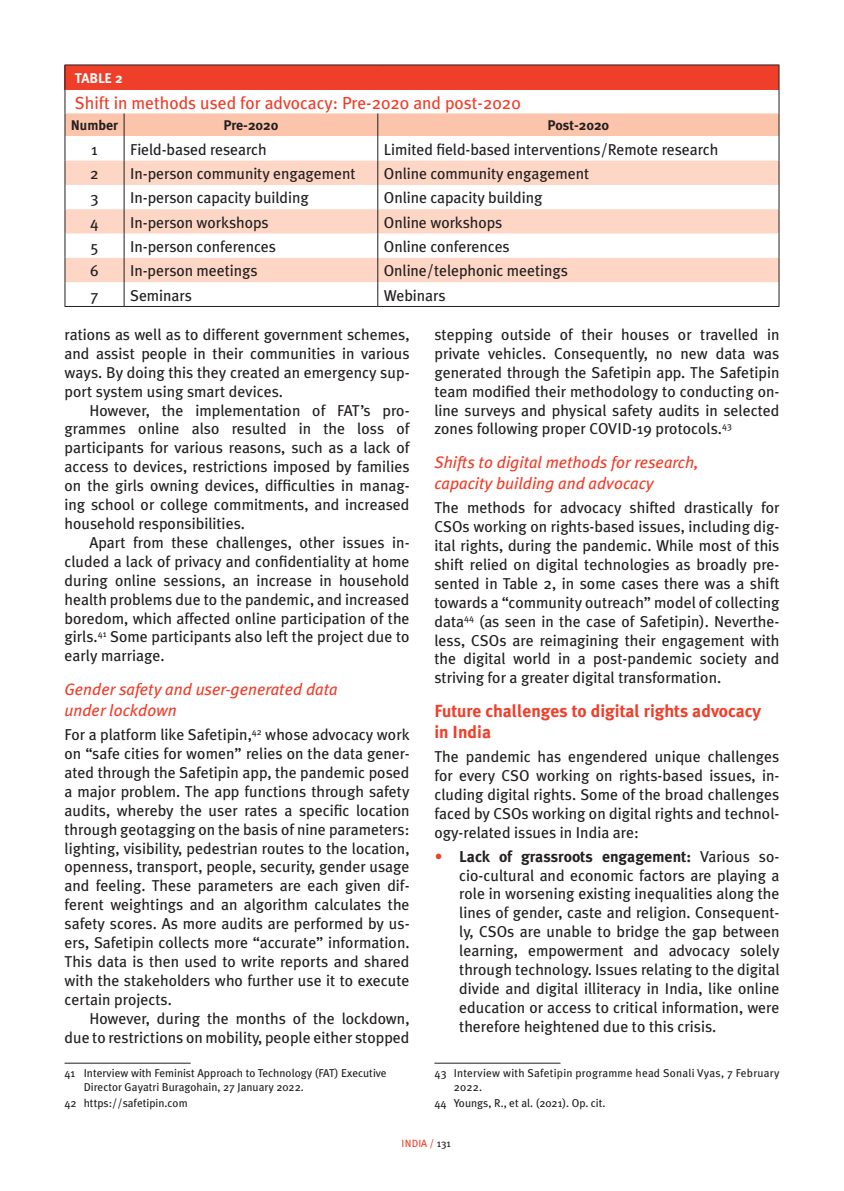
<style>
.page{position:relative;width:844px;height:1191px;background:#fff}
.page>*{position:absolute;margin:0;border:0;box-sizing:border-box;transform-origin:0 0}
.t1{font:17.5px "Meta Plus";color:#ef3e29}
.t2{font:700 17.5px/21px "Meta Plus";color:#ef3e29}
.t3{font:italic 16.62px/21px "Meta Plus";color:#ef3e29}
.t4{font:15.75px/18.9px "Meta Plus";color:#231f20;text-align:justify}
.t5{font:700 14px "Meta Plus";color:#231f20}
.t6{font:700 14px "Meta Plus";letter-spacing:-.01em;color:#fff}
.t7{font:11.38px/13.7px "Meta Plus";color:#231f20}
.t8{font:11.38px/13.7px "Meta Plus";letter-spacing:.02em;color:#231f20}
.t9{font:10.5px "Meta Plus";color:#ef3e29}
.s1{color:#ef3e29}
.s2{font-weight:700}
.s3{color:#231f20}
</style>
<div class="page">
<hr style="left:64px;top:1062px;width:126px;height:1px;background:#231f20">
<hr style="left:434px;top:1062px;width:126px;height:1px;background:#231f20">
<hr style="left:64px;top:64px;width:60px;height:1px;background:#231f20">
<hr style="left:124px;top:64px;width:253px;height:1px;background:#231f20">
<hr style="left:377px;top:64px;width:402px;height:1px;background:#231f20">
<hr style="left:64px;top:306px;width:60px;height:1px;background:#231f20">
<hr style="left:124px;top:306px;width:253px;height:1px;background:#231f20">
<hr style="left:377px;top:306px;width:402px;height:1px;background:#231f20">
<svg style="left:64px;top:65px;width:715px;height:241px"></svg>
<p class="t6" style="left:75px;top:70px;width:49px">TABLE 2</p>
<p class="t1" style="left:75px;top:92px;width:447px">Shift in methods used for advocacy: Pre-2020 and post-2020</p>
<p class="t5" style="left:71px;top:117px;width:49px">Number</p>
<p class="t5" style="left:223px;top:117px;width:57px">Pre-2020</p>
<p class="t5" style="left:547px;top:117px;width:63px">Post-2020</p>
<p class="t4" style="left:91px;top:139px;width:8px">1</p>
<p class="t4" style="left:130px;top:139px;width:138px">Field-based research</p>
<p class="t4" style="left:384px;top:139px;width:336px">Limited field-based interventions/Remote research</p>
<p class="t4" style="left:90px;top:164px;width:10px">2</p>
<p class="t4" style="left:130px;top:164px;width:227px">In-person community engagement</p>
<p class="t4" style="left:384px;top:164px;width:207px">Online community engagement</p>
<p class="t4" style="left:90px;top:188px;width:10px">3</p>
<p class="t4" style="left:130px;top:188px;width:180px">In-person capacity building</p>
<p class="t4" style="left:384px;top:188px;width:160px">Online capacity building</p>
<p class="t4" style="left:90px;top:212px;width:10px">4</p>
<p class="t4" style="left:130px;top:212px;width:140px">In-person workshops</p>
<p class="t4" style="left:384px;top:212px;width:120px">Online workshops</p>
<p class="t4" style="left:90px;top:237px;width:10px">5</p>
<p class="t4" style="left:130px;top:237px;width:147px">In-person conferences</p>
<p class="t4" style="left:384px;top:237px;width:127px">Online conferences</p>
<p class="t4" style="left:90px;top:261px;width:10px">6</p>
<p class="t4" style="left:130px;top:261px;width:129px">In-person meetings</p>
<p class="t4" style="left:384px;top:261px;width:185px">Online/telephonic meetings</p>
<p class="t4" style="left:90px;top:285px;width:10px">7</p>
<p class="t4" style="left:130px;top:285px;width:63px">Seminars</p>
<p class="t4" style="left:384px;top:285px;width:63px">Webinars</p>
<p class="t4" style="left:64px;top:325px;width:346px">rations as well as to different government schemes, and assist people in their communities in various ways. By doing this they created an emergency sup&shy;port system using smart devices.</p>
<p class="t4" style="left:64px;top:400px;width:346px;text-indent:25px">However, the implementation of FAT’s pro&shy;grammes online also resulted in the loss of participants for various reasons, such as a lack of access to devices, restrictions imposed by families on the girls owning devices, difficulties in manag&shy;ing school or college commitments, and increased household responsibilities.</p>
<p class="t4" style="left:64px;top:533px;width:346px;text-indent:25px">Apart from these challenges, other issues in&shy;cluded a lack of privacy and confidentiality at home during online sessions, an increase in household health problems due to the pandemic, and increased boredom, which affected online participation of the girls.<sup>41</sup> Some participants also left the project due to early marriage.</p>
<p class="t3" style="left:64px;top:679px;width:274px">Gender safety and user-generated data under lockdown</p>
<p class="t4" style="left:64px;top:725px;width:346px">For a platform like Safetipin,<sup>42</sup> whose advocacy work on “safe cities for women” relies on the data gener&shy;ated through the Safetipin app, the pandemic posed a major problem. The app functions through safety audits, whereby the user rates a specific location through geotagging on the basis of nine parameters: lighting, visibility, pedestrian routes to the location, openness, transport, people, security, gender usage and feeling. These parameters are each given dif&shy;ferent weightings and an algorithm calculates the safety scores. As more audits are performed by us&shy;ers, Safetipin collects more “accurate” information.<br>This data is then used to write reports and shared with the stakeholders who further use it to execute certain projects.</p>
<p class="t4" style="left:64px;top:1008px;width:346px;text-align:right">However, during the months of the lockdown, due to restrictions on mobility, people either stopped</p>
<p class="t7" style="left:84px;top:1066px;width:304px;text-indent:-19px">41 Interview with Feminist Approach to Technology (FAT) Executive<br>Director Gayatri Buragohain, 27 January 2022.</p>
<p class="t7" style="left:64px;top:1095px;width:125px">42 https://safetipin.com</p>
<p class="t4" style="left:434px;top:325px;width:346px">stepping outside of their houses or travelled in private vehicles. Consequently, no new data was generated through the Safetipin app. The Safetipin team modified their methodology to conducting on&shy;line surveys and physical safety audits in selected zones following proper COVID-19 protocols.<sup>43</sup></p>
<p class="t3" style="left:434px;top:452px;width:265px">Shifts to digital methods for research, capacity building and advocacy</p>
<p class="t4" style="left:434px;top:498px;width:346px">The methods for advocacy shifted drastically for CSOs working on rights-based issues, including dig&shy;ital rights, during the pandemic. While most of this shift relied on digital technologies as broadly pre&shy;sented in Table 2, in some cases there was a shift towards a “community outreach” model of collecting data<sup>44</sup> (as seen in the case of Safetipin). Neverthe&shy;less, CSOs are reimagining their engagement with the digital world in a post-pandemic society and striving for a greater digital transformation.</p>
<p class="t2" style="left:434px;top:700px;width:328px">Future challenges to digital rights advocacy in India</p>
<p class="t4" style="left:434px;top:747px;width:346px">The pandemic has engendered unique challenges for every CSO working on rights-based issues, in&shy;cluding digital rights. Some of the broad challenges faced by CSOs working on digital rights and technol&shy;ogy-related issues in India are:</p>
<p class="t4" style="left:459px;top:846px;width:321px;text-indent:-25px"><span class="s1">•</span> <span class="s2">Lack of grassroots engagement:</span> Various so&shy;cio-cultural and economic factors are playing a role in worsening existing inequalities along the lines of gender, caste and religion. Consequent&shy;ly, CSOs are unable to bridge the gap between learning, empowerment and advocacy solely through technology. Issues relating to the digital divide and digital illiteracy in India, like online education or access to critical information, were therefore heightened due to this crisis.</p>
<p class="t8" style="left:453px;top:1066px;width:327px;text-indent:-19px">43 Interview with Safetipin programme head Sonali Vyas, 7 February<br>2022.</p>
<p class="t7" style="left:434px;top:1095px;width:173px">44 Youngs, R., et al. (2021). Op. cit.</p>
<p class="t9" style="left:401px;top:1137px;width:51px">INDIA / <span class="s3">131</span></p>
</div>
